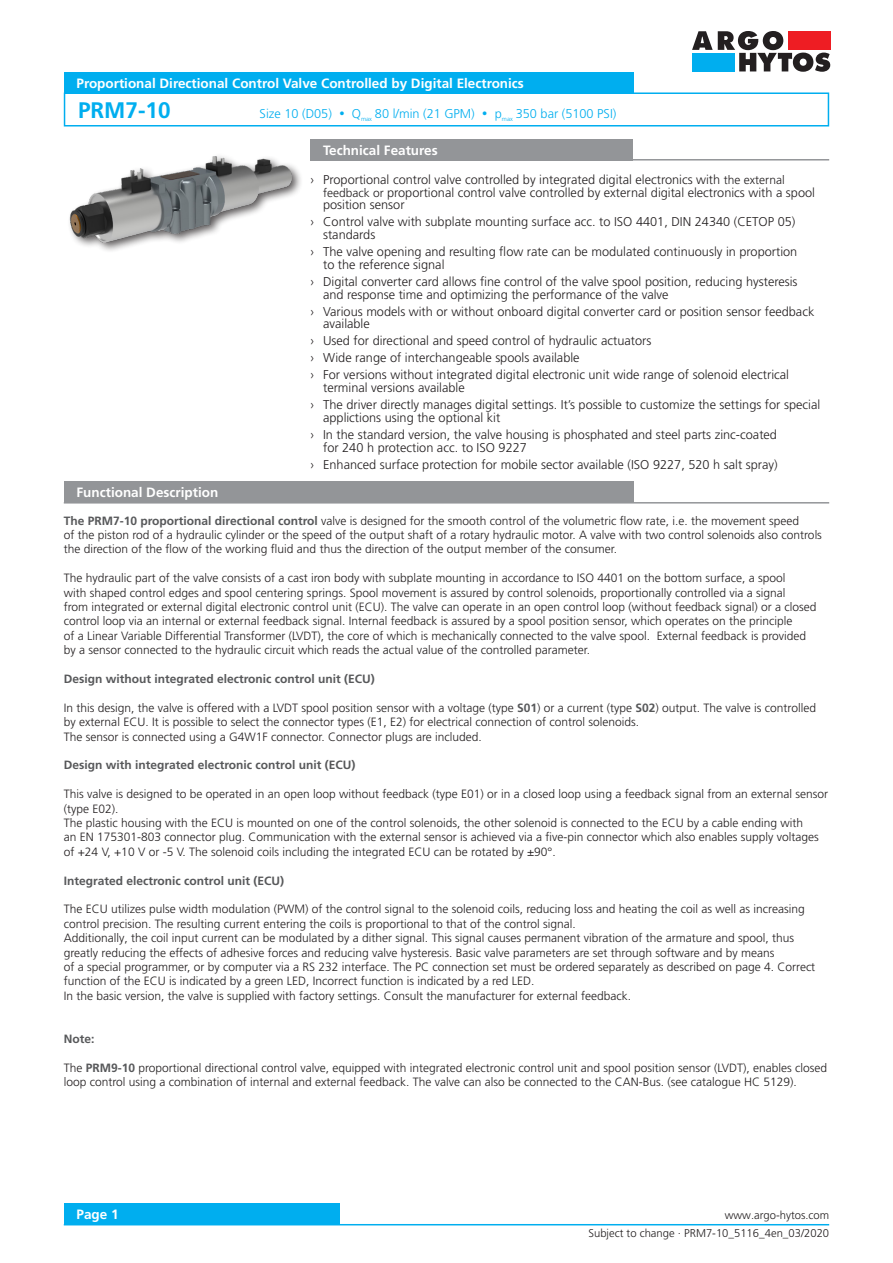
<style>
.page{position:relative;width:893px;height:1263px;background:#fff}
.page>*{position:absolute;margin:0;border:0;box-sizing:border-box;transform-origin:0 0}
._01_Headline_blue{font:700 22.5px "Frutiger LT Pro";color:#00aeef}
._03_Headline_white{font:700 13.5px "Frutiger LT Pro";color:#fff}
.t1{font:300 12.75px/12.8px "Frutiger LT Pro";color:#231f20}
._02_Headline_small_b{font:300 12.75px "Frutiger LT Pro";color:#00aeef}
._06_Text{font:300 12px/14.4px "Frutiger LT Pro";color:#231f20}
._06_Text-2{font:700 12px "Frutiger LT Pro";color:#57585a}
.t2{font:300 11.25px "Frutiger LT Pro";color:#231f20}
.s1{font-size:12px}
.s2{font-weight:700;color:#57585a}
</style>
<div class="page">
<div style="left:64px;top:92px;width:765px;height:34px;border:2px solid #00aeef"></div>
<div style="left:67px;top:153px;width:237px;height:101px;background:#231f20;opacity:.75"></div>
<img style="left:67px;top:153px;width:229px;height:98px">
<svg style="left:692px;top:31px;width:138px;height:41px"></svg>
<hr style="left:64px;top:1224px;width:765px;height:1px;background:#00aeef">
<div style="left:64px;top:1203px;width:276px;height:22px;background:#00aeef"></div>
<div style="left:64px;top:72px;width:569px;height:22px;background:#00aeef"></div>
<div style="left:310px;top:139px;width:323px;height:22px;background:#939598"></div>
<hr style="left:311px;top:159px;width:518px;height:2px;background:#939598">
<div style="left:64px;top:481px;width:569px;height:22px;background:#939598"></div>
<hr style="left:64px;top:502px;width:765px;height:1px;background:#939598">
<p class="_03_Headline_white" style="left:77px;top:75px;width:449px">Proportional Directional Control Valve Controlled by Digital Electronics</p>
<p class="_01_Headline_blue" style="left:78px;top:97px;width:94px">PRM7-10</p>
<p class="_02_Headline_small_b" style="left:260px;top:106px;width:358px">Size 10 (D05) • Q<sub>max</sub> 80 l/min (21 GPM) • p<sub>max</sub> 350 bar (5100 PSI)</p>
<p class="_03_Headline_white" style="left:323px;top:142px;width:116px">Technical Features</p>
<p class="_03_Headline_white" style="left:77px;top:485px;width:143px">Functional Description</p>
<p class="t1" style="left:323px;top:173px;width:493px;text-indent:-13px">› Proportional control valve controlled by integrated digital electronics with <span class="s1">the external feedback or</span> proportional control valve controlled by external digital electronics with a spool position sensor</p>
<p class="t1" style="left:323px;top:216px;width:474px;text-indent:-13px">› Control valve with subplate mounting surface acc. to ISO 4401, DIN 24340 (CETOP 05) standards</p>
<p class="t1" style="left:323px;top:245px;width:476px;text-indent:-13px">› The valve opening and resulting flow rate can be modulated continuously in proportion to the reference signal</p>
<p class="t1" style="left:323px;top:275px;width:476px;text-indent:-13px">› Digital converter card allows fine control of the valve spool position, reducing hysteresis and response time and optimizing the performance of the valve</p>
<p class="t1" style="left:323px;top:305px;width:493px;text-indent:-13px">› Various models with or without onboard digital converter card or position sensor feedback available</p>
<p class="t1" style="left:310px;top:335px;width:343px">› Used for directional and speed control of hydraulic actuators</p>
<p class="t1" style="left:310px;top:352px;width:271px">› Wide range of interchangeable spools available</p>
<p class="t1" style="left:323px;top:369px;width:467px;text-indent:-13px">› For versions without integrated digital electronic unit wide range of solenoid electrical terminal versions available</p>
<p class="t1" style="left:323px;top:398px;width:499px;text-indent:-13px">› The driver directly manages digital settings. It’s possible to customize the settings for special applictions using the optional kit</p>
<p class="t1" style="left:323px;top:428px;width:455px;text-indent:-13px">› In the standard version, the valve housing is phosphated and steel parts zinc-coated for 240 h protection acc. to ISO 9227</p>
<p class="t1" style="left:310px;top:458px;width:469px">› Enhanced surface protection for mobile sector available (ISO 9227, 520 h salt spray)</p>
<p class="_06_Text" style="left:64px;top:513px;width:737px"><span class="s2">The PRM7-10 proportional directional control</span> valve is designed for the smooth control of the volumetric flow rate, i.e. the movement speed</p>
<p class="_06_Text" style="left:64px;top:528px;width:760px">of the piston rod of a hydraulic cylinder or the speed of the output shaft of a rotary hydraulic motor. A valve with two control solenoids also controls the direction of the flow of the working fluid and thus the direction of the output member of the consumer.</p>
<p class="_06_Text" style="left:64px;top:571px;width:723px">The hydraulic part of the valve consists of a cast iron body with subplate mounting in accordance to ISO 4401 on the bottom surface, a spool</p>
<p class="_06_Text" style="left:64px;top:585px;width:723px">with shaped control edges and spool centering springs. Spool movement is assured by control solenoids, proportionally controlled via a signal</p>
<p class="_06_Text" style="left:64px;top:600px;width:754px">from integrated or external digital electronic control unit (ECU). The valve can operate in an open control loop (without feedback signal) or a closed control loop via an internal or external feedback signal. Internal feedback is assured by a spool position sensor, which operates on the principle</p>
<p class="_06_Text" style="left:64px;top:628px;width:744px">of a Linear Variable Differential Transformer (LVDT), the core of which is mechanically connected to the valve spool. External feedback is provided</p>
<p class="_06_Text" style="left:64px;top:643px;width:528px">by a sensor connected to the hydraulic circuit which reads the actual value of the controlled parameter.</p>
<p class="_06_Text-2" style="left:64px;top:672px;width:312px">Design without integrated electronic control unit (ECU)</p>
<p class="_06_Text" style="left:64px;top:700px;width:754px">In this design, the valve is offered with a LVDT spool position sensor with a voltage (type <span class="s2">S01</span>) or a current (type <span class="s2">S02</span>) output. The valve is controlled by external ECU. It is possible to select the connector types (E1, E2) for electrical connection of control solenoids.</p>
<p class="_06_Text" style="left:64px;top:729px;width:420px">The sensor is connected using a G4W1F connector. Connector plugs are included.</p>
<p class="_06_Text-2" style="left:64px;top:758px;width:293px">Design with integrated electronic control unit (ECU)</p>
<p class="_06_Text" style="left:64px;top:787px;width:766px">This valve is designed to be operated in an open loop without feedback (type E01) or in a closed loop using a feedback signal from an external sensor (type E02).</p>
<p class="_06_Text" style="left:64px;top:816px;width:741px">The plastic housing with the ECU is mounted on one of the control solenoids, the other solenoid is connected to the ECU by a cable ending with</p>
<p class="_06_Text" style="left:64px;top:830px;width:757px">an EN 175301-803 connector plug. Communication with the external sensor is achieved via a five-pin connector which also enables supply voltages of +24 V, +10 V or -5 V. The solenoid coils including the integrated ECU can be rotated by ±90°.</p>
<p class="_06_Text-2" style="left:64px;top:873px;width:222px">Integrated electronic control unit (ECU)</p>
<p class="_06_Text" style="left:64px;top:902px;width:742px">The ECU utilizes pulse width modulation (PWM) of the control signal to the solenoid coils, reducing loss and heating the coil as well as increasing control precision. The resulting current entering the coils is proportional to that of the control signal.</p>
<p class="_06_Text" style="left:64px;top:931px;width:732px">Additionally, the coil input current can be modulated by a dither signal. This signal causes permanent vibration of the armature and spool, thus greatly reducing the effects of adhesive forces and reducing valve hysteresis. Basic valve parameters are set through software and by means</p>
<p class="_06_Text" style="left:64px;top:960px;width:753px">of a special programmer, or by computer via a RS 232 interface. The PC connection set must be ordered separately as described on page 4. Correct function of the ECU is indicated by a green LED, Incorrect function is indicated by a red LED.</p>
<p class="_06_Text" style="left:64px;top:988px;width:569px">In the basic version, the valve is supplied with factory settings. Consult the manufacturer for external feedback.</p>
<p class="_06_Text-2" style="left:64px;top:1032px;width:32px">Note:</p>
<p class="_06_Text" style="left:64px;top:1060px;width:765px">The <span class="s2">PRM9-10</span> proportional directional control valve, equipped with integrated electronic control unit and spool position sensor (LVDT), enables closed loop control using a combination of internal and external feedback. The valve can also be connected to the CAN-Bus. (see catalogue HC 5129).</p>
<p class="_03_Headline_white" style="left:77px;top:1206px;width:44px">Page 1</p>
<p class="t2" style="left:725px;top:1209px;width:106px">www.argo-hytos.com</p>
<p class="t2" style="left:588px;top:1226px;width:242px">Subject to change · PRM7-10_5116_4en_03/2020</p>
</div>
